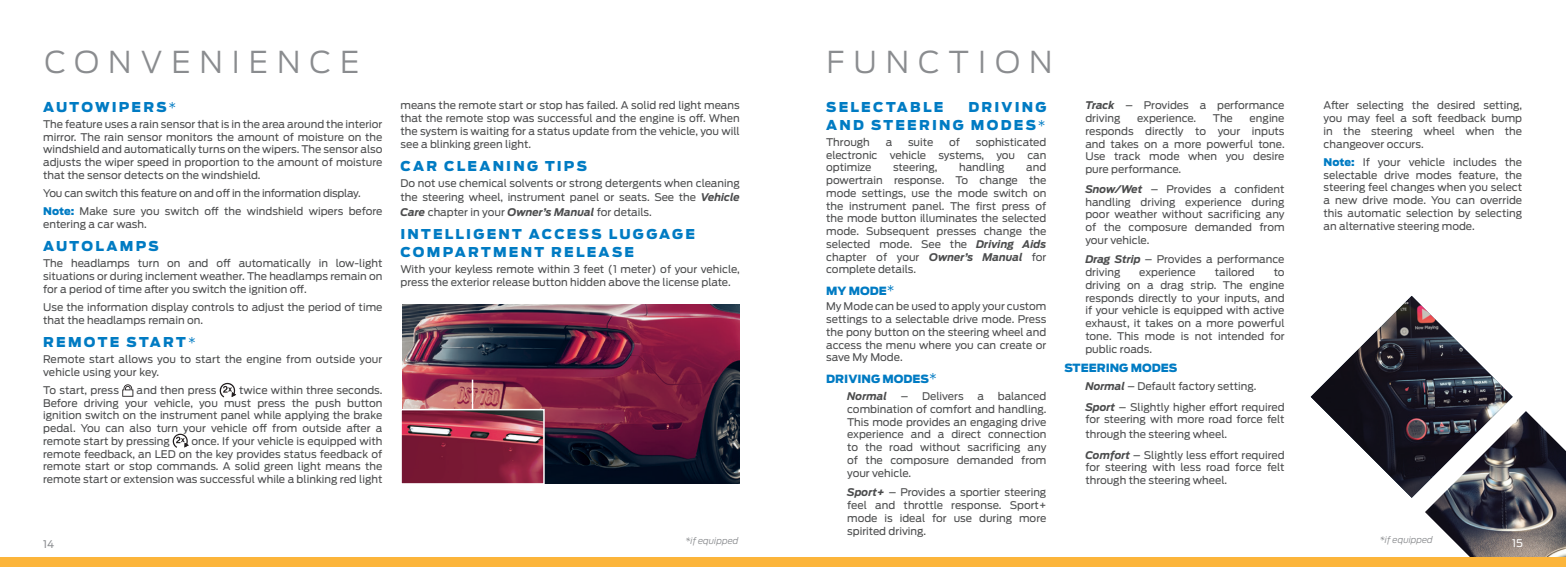
<style>
.page{position:relative;width:1566px;height:567px;background:#fff}
.page>*{position:absolute;margin:0;border:0;box-sizing:border-box;transform-origin:0 0}
.t1{font:300 30px "Ford Antenna";letter-spacing:.3em;color:#8a8c8f}
.F_subhead{font:900 13.5px/18px "Ford Antenna";letter-spacing:.165em;color:#007bc3}
.Body{font:900 13.5px "Ford Antenna";letter-spacing:.16em;color:#007bc3}
.Body-2{font:900 11.25px "Ford Antenna";color:#007bc3}
.Body-3{font:10.5px/12.8px "Ford Antenna";color:#4b4c4d;text-align:justify}
.Body-4{font:10.5px "Ford Antenna";letter-spacing:-.02em;color:#4b4c4d}
.Body-5{font:italic 700 10.5px "Ford Antenna";color:#4b4c4d}
.t2{font:10.5px "Ford Antenna";color:#8a8c8f}
.t3{font:10.5px "Ford Antenna";color:#fff}
.F_body{font:italic 300 9px "Ford Antenna";color:#8a8c8f}
.s1{font-weight:700;font-style:italic}
.s2{font-weight:900;color:#007bc3}
.s3{font-weight:300}
.s4{font-weight:300;font-size:13.5px}
</style>
<div class="page">
<img style="left:1425px;top:411px;width:141px;height:146px">
<svg style="left:122px;top:384px;width:11px;height:13px"></svg>
<svg style="left:220px;top:383px;width:16px;height:14px"></svg>
<svg style="left:173px;top:434px;width:16px;height:14px"></svg>
<img style="left:1311px;top:296px;width:202px;height:202px">
<div style="left:0;top:557px;width:1566px;height:10px;background:#fcb53b"></div>
<img style="left:402px;top:304px;width:338px;height:179px">
<img style="left:403px;top:412px;width:139px;height:70px">
<div style="left:400px;top:409px;width:145px;height:76px;border:2px solid #fff"></div>
<svg style="left:472px;top:380px;width:1px;height:29px"></svg>
<p class="t1" style="left:44px;top:37px;width:316px">CONVENIENCE</p>
<p class="t1" style="left:826px;top:37px;width:228px">FUNCTION</p>
<p class="Body-3" style="left:1085px;top:98px;width:201px"><span class="s1">Track</span> – Provides a performance driving</p>
<p class="Body-3" style="left:1324px;top:98px;width:200px">After selecting the desired setting, you may feel a soft feedback bump in the steering wheel when the changeover occurs.</p>
<p class="Body-3" style="left:1324px;top:154px;width:200px"><span class="s2">Note:</span> If your vehicle includes the selectable drive modes feature, the steering feel changes when you select a new drive mode. You can override this automatic selection by selecting an alternative steering mode.</p>
<p class="Body-3" style="left:400px;top:98px;width:341px">means the remote start or stop has failed. A solid red light means that the remote stop was successful and the engine is off. When the system is waiting for a status update from the vehicle, you will see a blinking green light.</p>
<p class="Body" style="left:400px;top:153px;width:188px">CAR CLEANING TIPS</p>
<p class="Body-3" style="left:400px;top:175px;width:341px;line-height:14.2px">Do not use chemical solvents or strong detergents when cleaning the steering wheel, instrument panel or seats. See the <span class="s1">Vehicle Care</span> chapter in your <span class="s1">Owner’s Manual</span> for details.</p>
<p class="F_subhead" style="left:400px;top:224px;width:296px">INTELLIGENT ACCESS LUGGAGE<br>COMPARTMENT RELEASE</p>
<p class="Body-3" style="left:400px;top:262px;width:341px">With your keyless remote within 3 feet (1 meter) of your vehicle, press the exterior release button hidden above the license plate.</p>
<p class="F_subhead" style="left:826px;top:97px;width:119px">SELECTABLE</p>
<p class="F_subhead" style="left:826px;top:97px;width:222px;text-align:right">DRIVING<br>AND STEERING MODES<span class="s3">*</span></p>
<p class="Body-3" style="left:826px;top:134px;width:45px">Through</p>
<p class="Body-3" style="left:886px;top:134px;width:8px">a</p>
<p class="Body-3" style="left:908px;top:134px;width:27px">suite</p>
<p class="Body-3" style="left:949px;top:134px;width:12px">of</p>
<p class="F_subhead" style="left:43px;top:97px;width:134px">AUTOWIPERS<span class="s3">*</span></p>
<p class="Body-3" style="left:43px;top:116px;width:341px">The feature uses a rain sensor that is in the area around the interior mirror. The rain sensor monitors the amount of moisture on the windshield and automatically turns on the wipers. The sensor also adjusts the wiper speed in proportion to the amount of moisture that the sensor detects on the windshield.</p>
<p class="Body-4" style="left:43px;top:184px;width:319px">You can switch this feature on and off in the information display.</p>
<p class="Body-3" style="left:43px;top:204px;width:341px"><span class="s2">Note:</span> Make sure you switch off the windshield wipers before entering a car wash.</p>
<p class="F_subhead" style="left:43px;top:236px;width:117px">AUTOLAMPS</p>
<p class="Body-3" style="left:43px;top:256px;width:341px">The headlamps turn on and off automatically in low-light situations or during inclement weather. The headlamps remain on for a period of time after you switch the ignition off.</p>
<p class="Body-3" style="left:43px;top:299px;width:341px">Use the information display controls to adjust the period of time that the headlamps remain on.</p>
<p class="F_subhead" style="left:43px;top:332px;width:154px">REMOTE START<span class="s3">*</span></p>
<p class="Body-3" style="left:43px;top:352px;width:341px">Remote start allows you to start the engine from outside your vehicle using your key.</p>
<p class="Body-3" style="left:43px;top:383px;width:77px">To start, press</p>
<p class="Body-3" style="left:137px;top:383px;width:81px">and then press</p>
<p class="Body-3" style="left:1137px;top:111px;width:61px">experience.</p>
<p class="Body-3" style="left:1213px;top:111px;width:22px">The</p>
<p class="Body-3" style="left:1085px;top:111px;width:201px;text-indent:164px">engine responds directly to your inputs and takes on a more powerful tone.<br>Use track mode when you desire pure performance.</p>
<p class="Body-3" style="left:1085px;top:181px;width:201px"><span class="s1">Snow/Wet</span> – Provides a confident handling driving experience during poor weather without sacrificing any of the composure demanded from your vehicle.</p>
<p class="Body-3" style="left:1085px;top:252px;width:201px"><span class="s1">Drag Strip</span> – Provides a performance driving</p>
<p class="Body-3" style="left:826px;top:134px;width:222px;text-indent:150px">sophisticated electronic vehicle systems, you can optimize</p>
<p class="Body-3" style="left:826px;top:160px;width:222px;text-indent:200px">and powertrain response. To change the mode settings, use the mode switch on the instrument panel. The first press of the mode button illuminates the selected mode. Subsequent presses change the selected mode. See the <span class="s1">Driving Aids </span>chapter of your <span class="s1">Owner’s Manual</span> for complete details.</p>
<p class="Body-2" style="left:826px;top:280px;width:70px">MY MODE<span class="s4">*</span></p>
<p class="Body-3" style="left:826px;top:299px;width:222px">My Mode can be used to apply your custom settings to a selectable drive mode. Press the pony button on the steering wheel and access the menu where you can create or save My Mode.</p>
<p class="Body-2" style="left:826px;top:368px;width:112px">DRIVING MODES<span class="s4">*</span></p>
<p class="Body-5" style="left:847px;top:387px;width:41px">Normal</p>
<p class="Body-3" style="left:901px;top:389px;width:64px">– Delivers</p>
<p class="Body-3" style="left:977px;top:389px;width:8px">a</p>
<p class="Body-3" style="left:893px;top:160px;width:46px">steering,</p>
<p class="Body-3" style="left:959px;top:160px;width:47px">handling</p>
<p class="Body-3" style="left:1139px;top:265px;width:58px">experience</p>
<p class="Body-3" style="left:1215px;top:265px;width:42px">tailored</p>
<p class="Body-3" style="left:1085px;top:265px;width:201px;text-indent:188px">to driving on a drag strip. The engine responds directly to your inputs, and if your vehicle is equipped with active exhaust, it takes on a more powerful tone. This mode is not intended for public roads.</p>
<p class="Body-2" style="left:1064px;top:358px;width:114px">STEERING MODES</p>
<p class="Body-3" style="left:1085px;top:378px;width:173px"><span class="s1">Normal</span> – Default factory setting.</p>
<p class="Body-3" style="left:1085px;top:399px;width:201px"><span class="s1">Sport</span> – Slightly higher effort required for steering with more road force felt</p>
<p class="Body-3" style="left:1085px;top:426px;width:143px">through the steering wheel.</p>
<p class="Body-3" style="left:1085px;top:447px;width:201px"><span class="s1">Comfort</span> – Slightly less effort required for steering with less road force felt through the steering wheel.</p>
<p class="Body-3" style="left:43px;top:383px;width:341px;text-indent:196px">twice within three seconds.<br>Before driving your vehicle, you must press the push button ignition switch on the instrument panel while applying the brake pedal. You can also turn your vehicle off from outside after a remote start by pressing</p>
<p class="Body-3" style="left:847px;top:389px;width:201px;text-indent:151px">balanced combination of comfort and handling.<br>This mode provides an engaging drive experience and a direct connection to the road without sacrificing any of the composure demanded from your vehicle.</p>
<p class="Body-3" style="left:847px;top:485px;width:201px"><span class="s1">Sport+</span> – Provides a sportier steering feel and throttle response. Sport+ mode is ideal for use during more spirited driving.</p>
<p class="Body-3" style="left:43px;top:434px;width:341px;text-indent:148px">once. If your vehicle is equipped with remote feedback, an LED on the key provides status feedback of remote start or stop commands. A solid green light means the remote start or extension was successful while a blinking red light</p>
<p class="F_body" style="left:685px;top:533px;width:55px">*if equipped</p>
<p class="F_body" style="left:1380px;top:533px;width:55px">*if equipped</p>
<p class="t2" style="left:43px;top:535px;width:12px">14</p>
<p class="t3" style="left:1512px;top:534px;width:12px">15</p>
</div>
